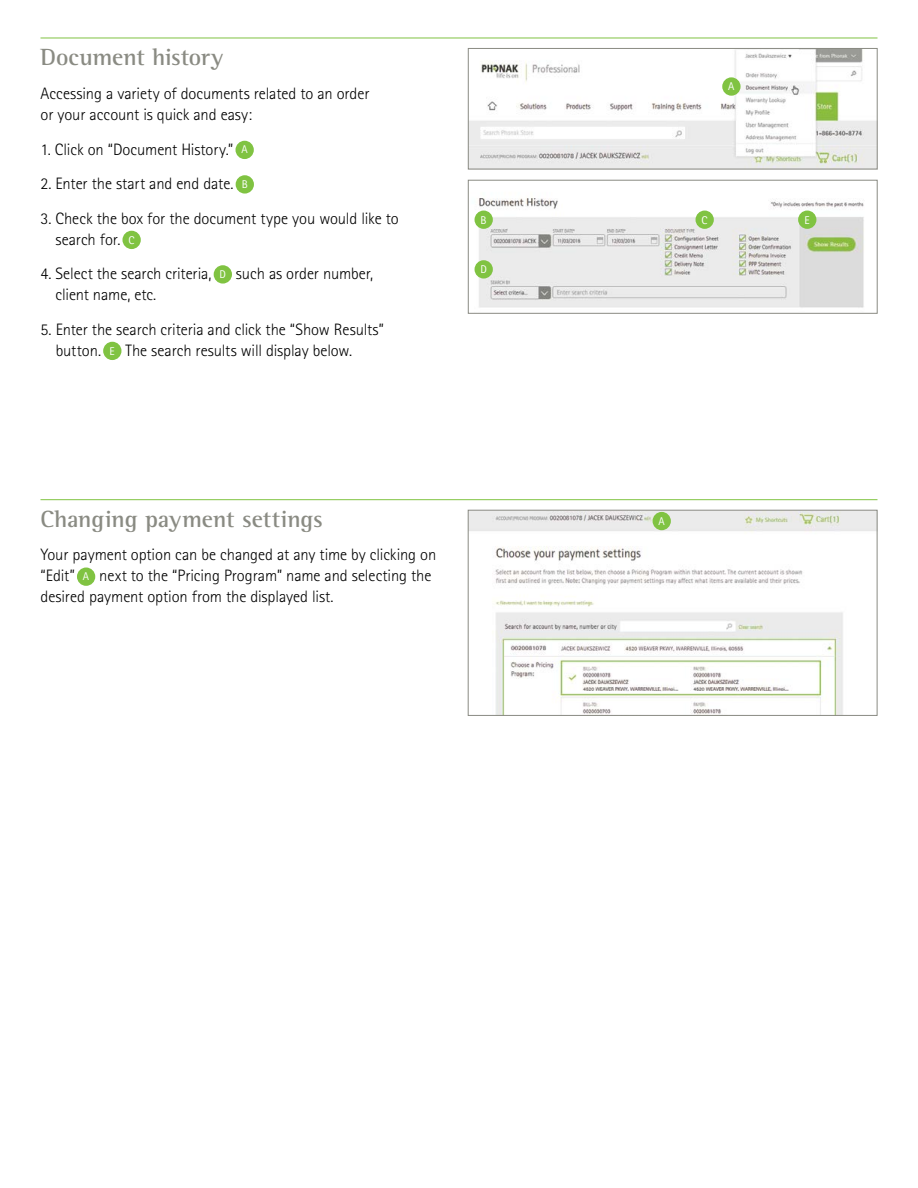
<style>
.page{position:relative;width:918px;height:1188px;background:#fff}
.page>*{position:absolute;margin:0;border:0;box-sizing:border-box;transform-origin:0 0}
.t1{font:700 24px "Rotis Semi Serif Pro";letter-spacing:-.005em;color:#8a8b83}
.t2{font:300 16.5px/21px "Rotis Sans Serif Pro";letter-spacing:-.005em;color:#000}
.t3{font:11.25px "Rotis Sansfor Phonak";color:#fff}
.s1{font-family:"Rotis Sansfor Phonak";font-weight:400;font-size:11.25px;color:#fff}
</style>
<div class="page">
<hr style="left:40px;top:38px;width:838px;height:1px;background:#80c342">
<div style="left:236px;top:141px;width:18px;height:18px;background:#80c342;border-radius:50%"></div>
<div style="left:236px;top:175px;width:18px;height:19px;background:#80c342;border-radius:50%"></div>
<div style="left:122px;top:231px;width:19px;height:18px;background:#80c342;border-radius:50%"></div>
<div style="left:214px;top:265px;width:18px;height:19px;background:#80c342;border-radius:50%"></div>
<div style="left:103px;top:342px;width:18px;height:18px;background:#80c342;border-radius:50%"></div>
<img style="left:474px;top:198px;width:390px;height:110px">
<div style="left:468px;top:180px;width:409px;height:134px;border:1px solid #8a8b83"></div>
<div style="left:696px;top:211px;width:18px;height:18px;background:#80c342;border-radius:50%"></div>
<div style="left:798px;top:211px;width:18px;height:18px;background:#80c342;border-radius:50%"></div>
<div style="left:475px;top:211px;width:18px;height:18px;background:#80c342;border-radius:50%"></div>
<div style="left:475px;top:260px;width:18px;height:19px;background:#80c342;border-radius:50%"></div>
<img style="left:470px;top:50px;width:405px;height:117px">
<div style="left:468px;top:48px;width:409px;height:121px;border:1px solid #8a8b83"></div>
<div style="left:722px;top:77px;width:19px;height:19px;background:#80c342;border-radius:50%"></div>
<div style="left:77px;top:568px;width:18px;height:18px;background:#80c342;border-radius:50%"></div>
<hr style="left:40px;top:499px;width:838px;height:1px;background:#80c342">
<img style="left:470px;top:512px;width:405px;height:202px">
<div style="left:468px;top:510px;width:409px;height:206px;border:1px solid #8a8b83"></div>
<div style="left:653px;top:512px;width:18px;height:18px;background:#80c342;border-radius:50%"></div>
<h1 class="t1" style="left:40px;top:42px;width:185px">Document history</h1>
<p class="t2" style="left:40px;top:83px;width:331px">Accessing a variety of documents related to an order or your account is quick and easy:</p>
<p class="t2" style="left:40px;top:139px;width:209px">1. Click on “Document History.” <span class="s1">A</span></p>
<p class="t2" style="left:40px;top:173px;width:209px">2. Enter the start and end date. <span class="s1">B</span></p>
<p class="t2" style="left:56px;top:208px;width:345px;text-indent:-15px">3. Check the box for the document type you would like to search for. <span class="s1">C</span></p>
<p class="t2" style="left:56px;top:263px;width:319px;text-indent:-15px">4. Select the search criteria, <span class="s1">D</span> such as order number, client name, etc.</p>
<p class="t2" style="left:56px;top:319px;width:330px;text-indent:-15px">5. Enter the search criteria and click the “Show Results” button. <span class="s1">E</span> The search results will display below.</p>
<p class="t3" style="left:728px;top:80px;width:8px">A</p>
<p class="t3" style="left:481px;top:213px;width:8px">B</p>
<p class="t3" style="left:701px;top:213px;width:8px">C</p>
<p class="t3" style="left:805px;top:213px;width:7px">E</p>
<p class="t3" style="left:480px;top:263px;width:8px">D</p>
<h1 class="t1" style="left:40px;top:504px;width:284px">Changing payment settings</h1>
<p class="t3" style="left:659px;top:514px;width:8px">A</p>
<p class="t2" style="left:40px;top:544px;width:397px">Your payment option can be changed at any time by clicking on “Edit” <span class="s1">A</span> next to the “Pricing Program” name and selecting the desired payment option from the displayed list.</p>
</div>
